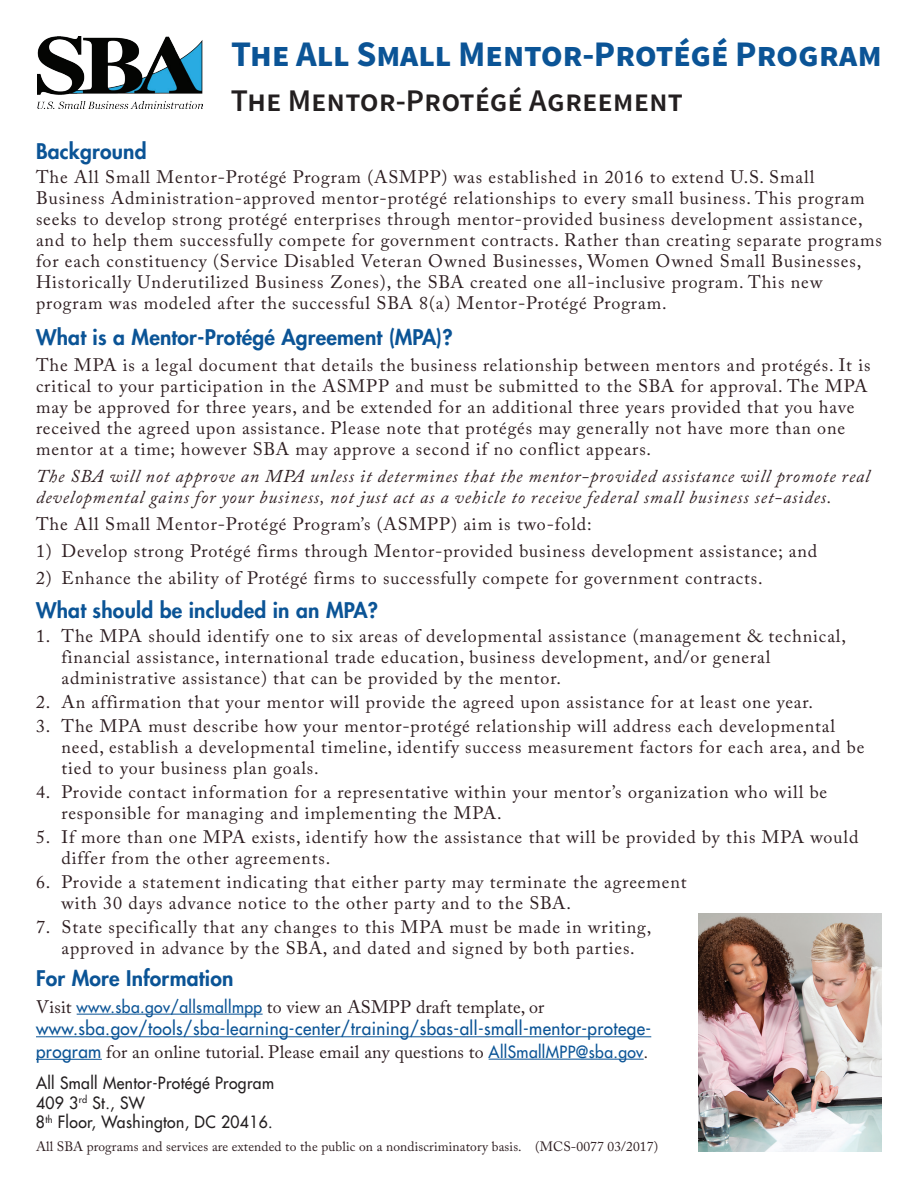
<style>
.page{position:relative;width:918px;height:1188px;background:#fff}
.page>*{position:absolute;margin:0;border:0;box-sizing:border-box;transform-origin:0 0}
.t1{font:700 36px "Source Sans Pro";letter-spacing:-.01em;color:#0b5496}
.t2{font:600 31.5px "Source Sans Pro";color:#231f20}
._7J_text{font:800 21px "Futura Std";letter-spacing:.01em;color:#0b5496}
._7J_text-2{font:18px/21px "Adobe Caslon Pro";letter-spacing:.05em;color:#2e1e21}
._7J_text-3{font:500 18px/22.5px "Futura Std";letter-spacing:.025em;color:#0b5496;scale:.95 1}
._7J_text-4{font:italic 18px/21px "Adobe Caslon Pro";letter-spacing:.05em;color:#2e1e21}
._7J_text-5{font:500 16.5px/19.5px "Futura Std";letter-spacing:.025em;color:#231f20;scale:.95 1}
._7J_text-6{font:13.5px "Adobe Caslon Pro";letter-spacing:.01em;color:#2e1e21}
.s1{font-family:"Adobe Caslon Pro";font-weight:400;color:#2e1e21}
.s2{font-size:16.5px}
.s3{font-family:"Adobe Caslon Pro";font-weight:400;font-size:16.5px;color:#2e1e21}
</style>
<div class="page">
<hr style="left:77px;top:1014px;width:186px;height:1px;background:#0b5496">
<hr style="left:36px;top:1036px;width:615px;height:1px;background:#0b5496">
<hr style="left:36px;top:1059px;width:66px;height:1px;background:#0b5496">
<hr style="left:489px;top:1059px;width:155px;height:1px;background:#0b5496">
<img style="left:37px;top:37px;width:165px;height:72px">
<img style="left:698px;top:914px;width:184px;height:238px">
<p class="t1" style="left:231px;top:30px;width:652px">The All Small Mentor-Protégé Program</p>
<p class="t2" style="left:231px;top:80px;width:453px">The Mentor-Protégé Agreement</p>
<p class="_7J_text" style="left:36px;top:138px;width:112px">Background</p>
<p class="_7J_text-2" style="left:36px;top:166px;width:847px">The All Small Mentor-Protégé Program (ASMPP) was established in 2016 to extend U.S. Small Business Administration-approved mentor-protégé relationships to every small business. This program seeks to develop strong protégé enterprises through mentor-provided business development assistance, and to help them successfully compete for government contracts. Rather than creating separate programs for each constituency (Service Disabled Veteran Owned Businesses, Women Owned Small Businesses, Historically Underutilized Business Zones), the SBA created one all-inclusive program. This new program was modeled after the successful SBA 8(a) Mentor-Protégé Program.</p>
<p class="_7J_text" style="left:36px;top:324px;width:418px">What is a Mentor-Protégé Agreement (MPA)?</p>
<p class="_7J_text-2" style="left:36px;top:354px;width:836px">The MPA is a legal document that details the business relationship between mentors and protégés. It is critical to your participation in the ASMPP and must be submitted to the SBA for approval. The MPA may be approved for three years, and be extended for an additional three years provided that you have received the agreed upon assistance. Please note that protégés may generally not have more than one mentor at a time; however SBA may approve a second if no conflict appears.</p>
<p class="_7J_text-4" style="left:36px;top:465px;width:835px">The SBA will not approve an MPA unless it determines that the mentor-provided assistance will promote real developmental gains for your business, not just act as a vehicle to receive federal small business set-asides.</p>
<p class="_7J_text-2" style="left:36px;top:513px;width:557px">The All Small Mentor-Protégé Program’s (ASMPP) aim is two-fold:</p>
<p class="_7J_text-2" style="left:36px;top:540px;width:783px">1) Develop strong Protégé firms through Mentor-provided business development assistance; and</p>
<p class="_7J_text-2" style="left:36px;top:567px;width:728px">2) Enhance the ability of Protégé firms to successfully compete for government contracts.</p>
<p class="_7J_text" style="left:36px;top:597px;width:344px">What should be included in an MPA?</p>
<p class="_7J_text-2" style="left:62px;top:625px;width:786px;text-indent:-26px">1. The MPA should identify one to six areas of developmental assistance (management &amp; technical, financial assistance, international trade education, business development, and/or general administrative assistance) that can be provided by the mentor.</p>
<p class="_7J_text-2" style="left:36px;top:691px;width:779px">2. An affirmation that your mentor will provide the agreed upon assistance for at least one year.</p>
<p class="_7J_text-2" style="left:62px;top:715px;width:805px;text-indent:-26px">3. The MPA must describe how your mentor-protégé relationship will address each developmental need, establish a developmental timeline, identify success measurement factors for each area, and be tied to your business plan goals.</p>
<p class="_7J_text-2" style="left:62px;top:781px;width:767px;text-indent:-26px">4. Provide contact information for a representative within your mentor’s organization who will be responsible for managing and implementing the MPA.</p>
<p class="_7J_text-2" style="left:62px;top:826px;width:798px;text-indent:-26px">5. If more than one MPA exists, identify how the assistance that will be provided by this MPA would differ from the other agreements.</p>
<p class="_7J_text-2" style="left:62px;top:871px;width:627px;text-indent:-26px">6. Provide a statement indicating that either party may terminate the agreement with 30 days advance notice to the other party and to the SBA.</p>
<p class="_7J_text-2" style="left:36px;top:916px;width:617px;text-align:center">7. State specifically that any changes to this MPA must be made in writing, approved in advance by the SBA, and dated and signed by both parties.</p>
<p class="_7J_text" style="left:36px;top:964px;width:199px">For More Information</p>
<p class="_7J_text-3" style="left:36px;top:995px;width:649px"><span class="s1">Visit</span> <span class="s2">www.sba.gov/allsmallmpp</span> <span class="s1">to view an ASMPP draft template, or </span>www.sba.gov/tools/sba-learning-center/training/sbas-all-small-mentor-protege&shy;program <span class="s1">for an online tutorial. Please email any questions to</span> <span class="s2">AllSmallMPP@sba.gov</span><span class="s3">.</span></p>
<p class="_7J_text-5" style="left:36px;top:1073px;width:252px">All Small Mentor-Protégé Program<br>409 3<sup>rd</sup> St., SW<br>8<sup>th</sup> Floor, Washington, DC 20416.</p>
<p class="_7J_text-6" style="left:36px;top:1138px;width:624px">All SBA programs and services are extended to the public on a nondiscriminatory basis. (MCS-0077 03/2017)</p>
</div>
